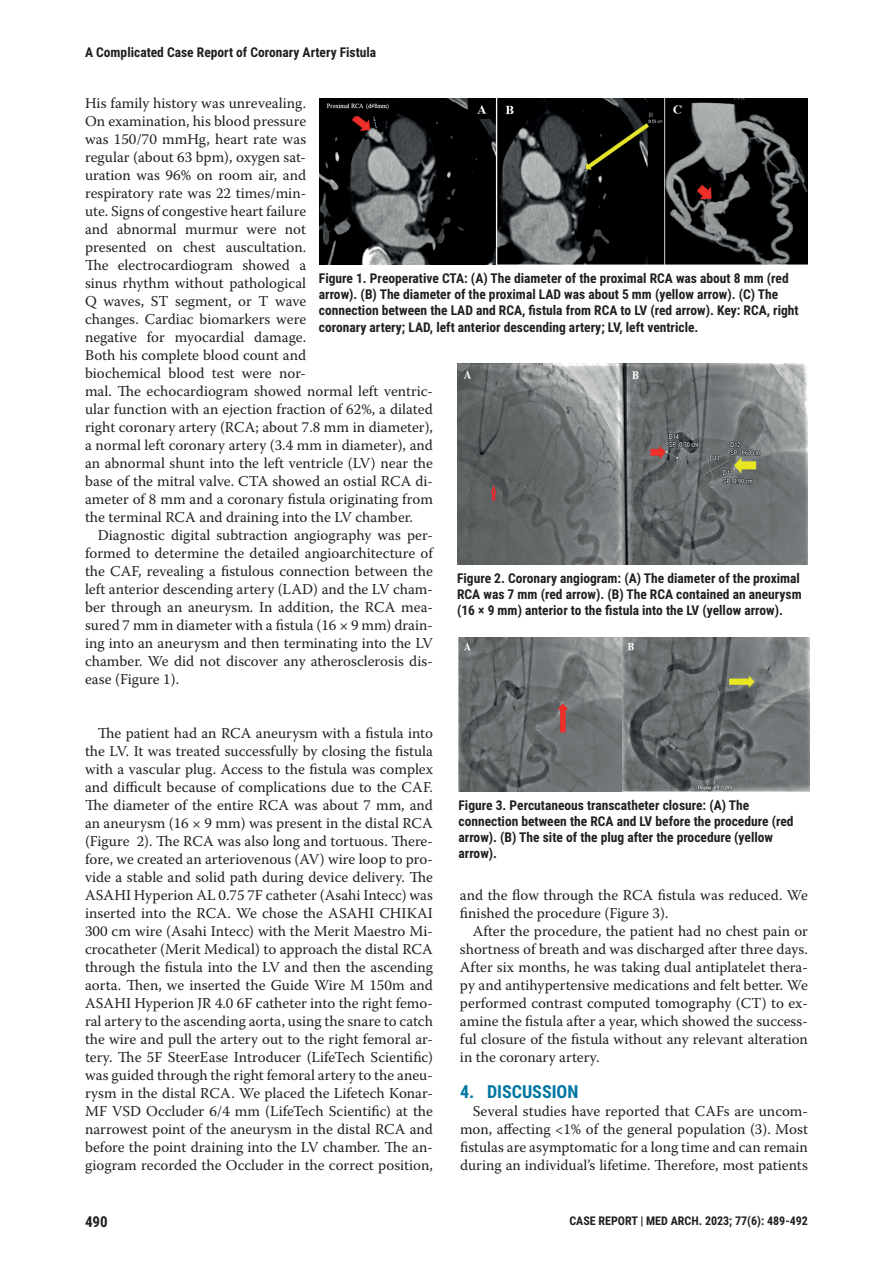
<style>
.page{position:relative;width:893px;height:1263px;background:#fff}
.page>*{position:absolute;margin:0;border:0;box-sizing:border-box;transform-origin:0 0}
.t1{font:700 18px "Roboto Condensed";color:#0077a3}
.t2{font:15px/18px "Warnock Pro";color:#231f20;text-align:justify}
.t3{font:700 15px "Roboto Condensed";color:#231f20}
.t4{font:700 13.5px/16.2px "Roboto Condensed";color:#231f20}
.t5{font:700 12px "Roboto Condensed";color:#231f20}
</style>
<div class="page">
<img style="left:319px;top:98px;width:489px;height:166px">
<img style="left:457px;top:364px;width:351px;height:200px">
<img style="left:459px;top:638px;width:350px;height:153px">
<p class="t4" style="left:85px;top:44px;width:293px">A Complicated Case Report of Coronary Artery Fistula</p>
<p class="t2" style="left:85px;top:94px;width:349px;text-align:left">His family history was unrevealing.<br>On examination, his blood pressure<br>was 150/70 mmHg, heart rate was<br>regular (about 63 bpm), oxygen sat-<br>uration was 96% on room air, and<br>respiratory rate was 22 times/min-<br>ute. Signs of congestive heart failure<br>and abnormal murmur were not<br>presented on chest auscultation.<br>The electrocardiogram showed a<br>sinus rhythm without pathological<br>Q waves, ST segment, or T wave<br>changes. Cardiac biomarkers were<br>negative for myocardial damage.<br>Both his complete blood count and<br>biochemical blood test were nor-<br>mal. The echocardiogram showed normal left ventric&shy;ular function with an ejection fraction of 62%, a dilated right coronary artery (RCA; about 7.8 mm in diameter), a normal left coronary artery (3.4 mm in diameter), and an abnormal shunt into the left ventricle (LV) near the base of the mitral valve. CTA showed an ostial RCA di&shy;ameter of 8 mm and a coronary fistula originating from the terminal RCA and draining into the LV chamber.</p>
<p class="t2" style="left:85px;top:526px;width:349px;text-indent:13px">Diagnostic digital subtraction angiography was per&shy;formed to determine the detailed angioarchitecture of the CAF, revealing a fistulous connection between the left anterior descending artery (LAD) and the LV cham&shy;ber through an aneurysm. In addition, the RCA mea&shy;sured 7 mm in diameter with a fistula (16 × 9 mm) drain&shy;ing into an aneurysm and then terminating into the LV chamber. We did not discover any atherosclerosis dis&shy;ease (Figure 1).</p>
<p class="t2" style="left:85px;top:724px;width:349px;text-indent:13px">The patient had an RCA aneurysm with a fistula into the LV. It was treated successfully by closing the fistula with a vascular plug. Access to the fistula was complex and difficult because of complications due to the CAF.<br>The diameter of the entire RCA was about 7 mm, and an aneurysm (16 × 9 mm) was present in the distal RCA (Figure 2). The RCA was also long and tortuous. There&shy;fore, we created an arteriovenous (AV) wire loop to pro&shy;vide a stable and solid path during device delivery. The ASAHI Hyperion AL 0.75 7F catheter (Asahi Intecc) was inserted into the RCA. We chose the ASAHI CHIKAI 300 cm wire (Asahi Intecc) with the Merit Maestro Mi&shy;crocatheter (Merit Medical) to approach the distal RCA through the fistula into the LV and then the ascending aorta. Then, we inserted the Guide Wire M 150m and ASAHI Hyperion JR 4.0 6F catheter into the right femo&shy;ral artery to the ascending aorta, using the snare to catch the wire and pull the artery out to the right femoral ar&shy;tery. The 5F SteerEase Introducer (LifeTech Scientific) was guided through the right femoral artery to the aneu&shy;rysm in the distal RCA. We placed the Lifetech Konar-MF VSD Occluder 6/4 mm (LifeTech Scientific) at the narrowest point of the aneurysm in the distal RCA and before the point draining into the LV chamber. The an&shy;giogram recorded the Occluder in the correct position,</p>
<p class="t4" style="left:319px;top:270px;width:481px">Figure 1. Preoperative CTA: (A) The diameter of the proximal RCA was about 8 mm (red arrow). (B) The diameter of the proximal LAD was about 5 mm (yellow arrow). (C) The connection between the LAD and RCA, fistula from RCA to LV (red arrow). Key: RCA, right coronary artery; LAD, left anterior descending artery; LV, left ventricle.</p>
<p class="t4" style="left:457px;top:569px;width:346px">Figure 2. Coronary angiogram: (A) The diameter of the proximal<br>RCA was 7 mm (red arrow). (B) The RCA contained an aneurysm (16 × 9 mm) anterior to the fistula into the LV (yellow arrow).</p>
<p class="t4" style="left:459px;top:796px;width:336px">Figure 3. Percutaneous transcatheter closure: (A) The connection between the RCA and LV before the procedure (red arrow). (B) The site of the plug after the procedure (yellow arrow).</p>
<p class="t2" style="left:460px;top:886px;width:349px">and the flow through the RCA fistula was reduced. We finished the procedure (Figure 3).</p>
<p class="t2" style="left:460px;top:922px;width:349px;text-indent:13px">After the procedure, the patient had no chest pain or shortness of breath and was discharged after three days.<br>After six months, he was taking dual antiplatelet thera&shy;py and antihypertensive medications and felt better. We performed contrast computed tomography (CT) to ex&shy;amine the fistula after a year, which showed the success&shy;ful closure of the fistula without any relevant alteration in the coronary artery.</p>
<p class="t1" style="left:460px;top:1079px;width:120px">4. DISCUSSION</p>
<p class="t2" style="left:460px;top:1102px;width:349px;text-indent:13px">Several studies have reported that CAFs are uncom&shy;mon, affecting &lt;1% of the general population (3). Most fistulas are asymptomatic for a long time and can remain during an individual’s lifetime. Therefore, most patients</p>
<p class="t3" style="left:85px;top:1211px;width:24px">490</p>
<p class="t5" style="left:569px;top:1212px;width:240px">CASE REPORT | Med Arch . 2023; 77(6): 489-492</p>
</div>
